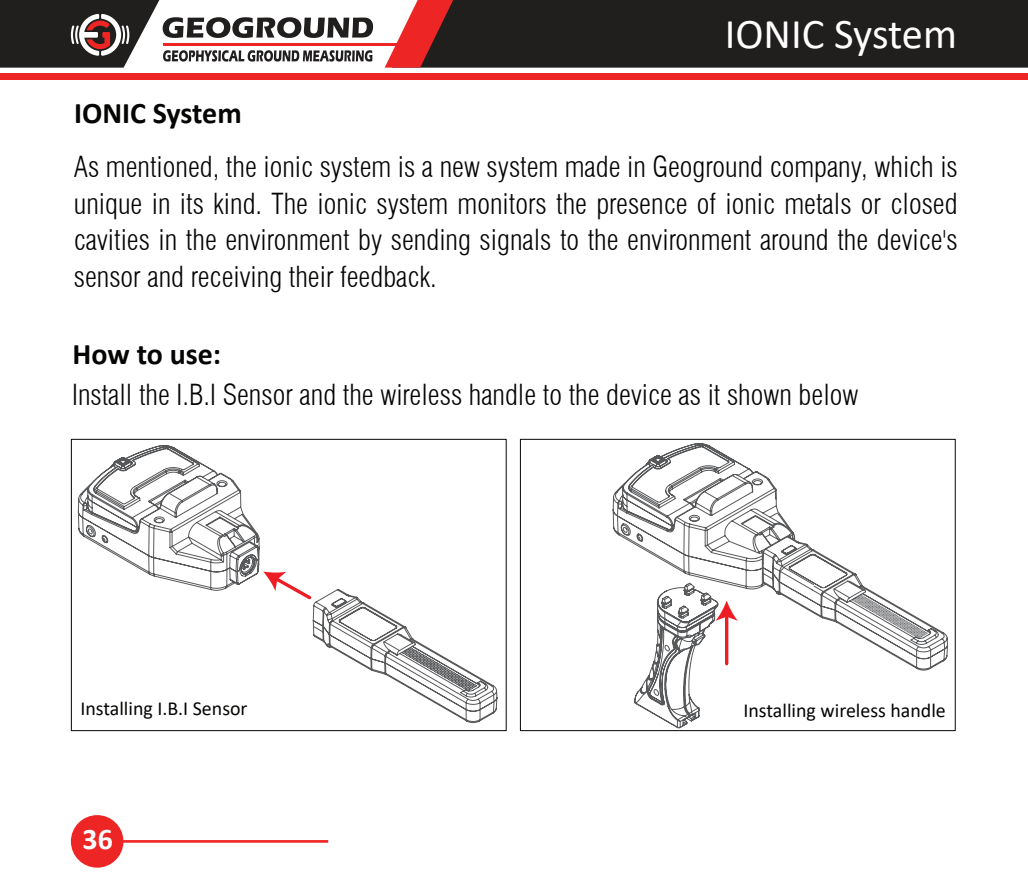
<style>
.page{position:relative;width:1028px;height:886px;background:#fff}
.page>*{position:absolute;margin:0;border:0;box-sizing:border-box;transform-origin:0 0}
.t1{font:42.5px "Calibri";color:#fff}
.t2{font:700 30px "Calibri";color:#050504}
.t3{font:700 30px "Calibri";color:#fff}
.t4{font:300 condensed 28.25px/36.5px "Swiss 721 BT";color:#050504;text-align:justify}
.t5{font:20px "Calibri";color:#050504}
</style>
<div class="page">
<div style="left:71px;top:439px;width:435px;height:292px;border:1px solid #050504"></div>
<svg style="left:78px;top:445px;width:420px;height:278px"></svg>
<svg style="left:612px;top:443px;width:336px;height:289px"></svg>
<div style="left:71px;top:815px;width:52px;height:53px;background:#ed2625;border-radius:26px"></div>
<div style="left:0;top:73px;width:1028px;height:7px;background:#ed2625"></div>
<div style="left:453px;top:0;width:575px;height:68px;background:#211e1e"></div>
<svg style="left:385px;top:0;width:68px;height:68px"></svg>
<svg style="left:0;top:0;width:373px;height:68px"></svg>
<hr style="left:163px;top:43px;width:248px;height:2px;background:#ed2625">
<h1 class="t1" style="left:724px;top:19px;width:234px">IONIC System</h1>
<p class="t2" style="left:74px;top:102px;width:169px">IONIC System</p>
<p class="t4" style="left:74px;top:151px;width:885px">As mentioned, the ionic system is a new system made in Geoground company, which is unique in its kind. The ionic system monitors the presence of ionic metals or closed cavities in the environment by sending signals to the environment around the device's sensor and receiving their feedback.</p>
<p class="t2" style="left:73px;top:343px;width:150px">How to use:</p>
<p class="t4" style="left:72px;top:378px;width:787px">Install the I.B.I Sensor and the wireless handle to the device as it shown below</p>
<p class="t5" style="left:80px;top:701px;width:169px">Installing I.B.I Sensor</p>
<p class="t5" style="left:743px;top:704px;width:204px">Installing wireless handle</p>
<p class="t3" style="left:82px;top:828px;width:32px">36</p>
</div>
